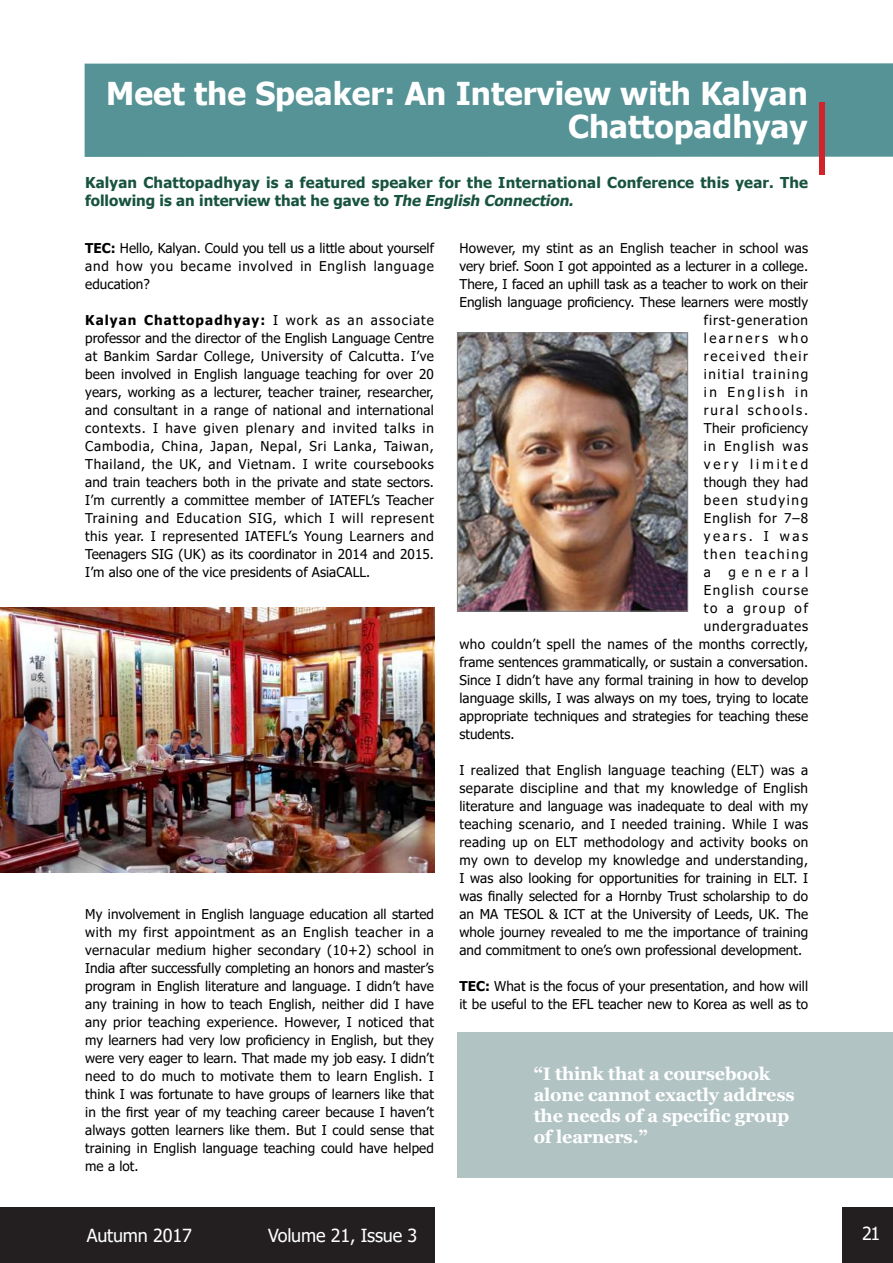
<style>
.page{position:relative;width:893px;height:1263px;background:#fff}
.page>*{position:absolute;margin:0;border:0;box-sizing:border-box;transform-origin:0 0}
.t1{font:700 31.5px/33px "Tahoma";color:#fff;text-align:right}
.t2{font:700 18px/21px "Georgia";letter-spacing:-.01em;color:#fff}
.t3{font:18px "Tahoma";letter-spacing:-.01em;color:#fff}
.t4{font:700 15px/18px "Tahoma";letter-spacing:.015em;color:#17533e}
.t5{font:13.5px/18px "Tahoma";letter-spacing:.005em;color:#000;text-align:justify}
.t6{font:13.5px "Tahoma";letter-spacing:.025em;color:#000}
.t7{font:13.5px "Tahoma";letter-spacing:.065em;color:#000}
.t8{font:13.5px "Tahoma";letter-spacing:.135em;color:#000}
.t9{font:13.5px "Tahoma";letter-spacing:.11em;color:#000}
.t10{font:13.5px "Tahoma";letter-spacing:.06em;color:#000}
.t11{font:13.5px "Tahoma";letter-spacing:.125em;color:#000}
.t12{font:13.5px "Tahoma";letter-spacing:.1em;color:#000}
.t13{font:13.5px "Tahoma";letter-spacing:.095em;color:#000}
.t14{font:13.5px "Tahoma";letter-spacing:.12em;color:#000}
.t15{font:13.5px "Tahoma";letter-spacing:.13em;color:#000}
.t16{font:13.5px "Tahoma";letter-spacing:.175em;color:#000}
.t17{font:13.5px "Tahoma";letter-spacing:.18em;color:#000}
.t18{font:13.5px "Tahoma";letter-spacing:.225em;color:#000}
.t19{font:13.5px "Tahoma";letter-spacing:.195em;color:#000}
.t20{font:13.5px "Tahoma";letter-spacing:.44em;color:#000}
.s1{font-style:italic}
.s2{font-weight:700}
</style>
<div class="page">
<div style="left:1px;top:1208px;width:434px;height:55px;background:#231f20"></div>
<div style="left:842px;top:1208px;width:51px;height:55px;background:#231f20"></div>
<hr style="left:0;top:1208px;width:1px;height:55px;background:#231f20">
<div style="left:85px;top:63px;width:808px;height:94px;background:#559397"></div>
<div style="left:819px;top:102px;width:5px;height:72px;background:#d1232a"></div>
<div style="left:457px;top:1033px;width:436px;height:145px;background:#b2c3c4"></div>
<img style="left:459px;top:335px;width:227px;height:274px">
<div style="left:457px;top:333px;width:231px;height:278px;border:1px solid #808285"></div>
<img style="left:0;top:607px;width:434px;height:266px">
<h1 class="t1" style="left:106px;top:78px;width:703px">Meet the Speaker: An Interview with Kalyan<br>Chattopadhyay</h1>
<p class="t4" style="left:85px;top:174px;width:725px">Kalyan Chattopadhyay is a featured speaker for the International Conference this year. The following is an interview that he gave to <span class="s1">The English Connection.</span></p>
<p class="t5" style="left:85px;top:239px;width:350px"><span class="s2">TEC:</span> Hello, Kalyan. Could you tell us a little about yourself and how you became involved in English language education?</p>
<p class="t5" style="left:85px;top:311px;width:350px"><span class="s2">Kalyan Chattopadhyay:</span> I work as an associate professor and the director of the English Language Centre at Bankim Sardar College, University of Calcutta. I’ve been involved in English language teaching for over 20 years, working as a lecturer, teacher trainer, researcher, and consultant in a range of national and international contexts. I have given plenary and invited talks in Cambodia, China, Japan, Nepal, Sri Lanka, Taiwan, Thailand, the UK, and Vietnam. I write coursebooks and train teachers both in the private and state sectors.<br>I’m currently a committee member of IATEFL’s Teacher Training and Education SIG, which I will represent this year. I represented IATEFL’s Young Learners and Teenagers SIG (UK) as its coordinator in 2014 and 2015.<br>I’m also one of the vice presidents of AsiaCALL.</p>
<p class="t5" style="left:85px;top:905px;width:350px">My involvement in English language education all started with my first appointment as an English teacher in a vernacular medium higher secondary (10+2) school in India after successfully completing an honors and master’s program in English literature and language. I didn’t have any training in how to teach English, neither did I have any prior teaching experience. However, I noticed that my learners had very low proficiency in English, but they were very eager to learn. That made my job easy. I didn’t need to do much to motivate them to learn English. I think I was fortunate to have groups of learners like that in the first year of my teaching career because I haven’t always gotten learners like them. But I could sense that training in English language teaching could have helped me a lot.</p>
<p class="t5" style="left:459px;top:239px;width:350px">However, my stint as an English teacher in school was</p>
<p class="t5" style="left:459px;top:257px;width:350px">very brief. Soon I got appointed as a lecturer in a college.</p>
<p class="t5" style="left:459px;top:275px;width:350px">There, I faced an uphill task as a teacher to work on their</p>
<p class="t5" style="left:459px;top:293px;width:350px">English language proficiency. These learners were mostly</p>
<p class="t7" style="left:704px;top:311px;width:106px">first-generation</p>
<p class="t16" style="left:704px;top:329px;width:106px">learners who</p>
<p class="t11" style="left:704px;top:347px;width:106px">received their</p>
<p class="t9" style="left:704px;top:365px;width:106px">initial training</p>
<p class="t17" style="left:704px;top:383px;width:106px">in English in</p>
<p class="t8" style="left:704px;top:401px;width:106px">rural schools.</p>
<p class="t5" style="left:704px;top:419px;width:106px">Their proficiency</p>
<p class="t13" style="left:704px;top:437px;width:106px">in English was</p>
<p class="t18" style="left:704px;top:455px;width:106px">very limited</p>
<p class="t5" style="left:704px;top:473px;width:106px">though they had</p>
<p class="t14" style="left:704px;top:491px;width:106px">been studying</p>
<p class="t7" style="left:704px;top:509px;width:106px">English for 7–8</p>
<p class="t19" style="left:704px;top:527px;width:106px">years. I was</p>
<p class="t15" style="left:704px;top:545px;width:106px">then teaching</p>
<p class="t5" style="left:704px;top:563px;width:9px">a</p>
<p class="t20" style="left:728px;top:563px;width:81px">general</p>
<p class="t12" style="left:704px;top:581px;width:106px">English course</p>
<p class="t8" style="left:704px;top:599px;width:106px">to a group of</p>
<p class="t10" style="left:704px;top:617px;width:106px">undergraduates</p>
<p class="t6" style="left:459px;top:635px;width:350px">who couldn’t spell the names of the months correctly,</p>
<p class="t5" style="left:459px;top:653px;width:350px">frame sentences grammatically, or sustain a conversation.</p>
<p class="t5" style="left:459px;top:671px;width:350px">Since I didn’t have any formal training in how to develop</p>
<p class="t5" style="left:459px;top:689px;width:350px">language skills, I was always on my toes, trying to locate</p>
<p class="t5" style="left:459px;top:707px;width:350px">appropriate techniques and strategies for teaching these</p>
<p class="t5" style="left:459px;top:725px;width:57px">students.</p>
<p class="t5" style="left:459px;top:761px;width:350px">I realized that English language teaching (ELT) was a separate discipline and that my knowledge of English literature and language was inadequate to deal with my teaching scenario, and I needed training. While I was reading up on ELT methodology and activity books on my own to develop my knowledge and understanding, I was also looking for opportunities for training in ELT. I was finally selected for a Hornby Trust scholarship to do an MA TESOL &amp; ICT at the University of Leeds, UK. The whole journey revealed to me the importance of training and commitment to one’s own professional development.</p>
<p class="t5" style="left:459px;top:977px;width:350px"><span class="s2">TEC:</span> What is the focus of your presentation, and how will it be useful to the EFL teacher new to Korea as well as to</p>
<h2 class="t2" style="left:534px;top:1063px;width:262px">“I think that a coursebook alone cannot exactly address the needs of a specific group of learners.”</h2>
<h2 class="t3" style="left:87px;top:1223px;width:107px">Autumn 2017</h2>
<h2 class="t3" style="left:268px;top:1223px;width:151px">Volume 21, Issue 3</h2>
<h2 class="t3" style="left:862px;top:1221px;width:20px">21</h2>
</div>
